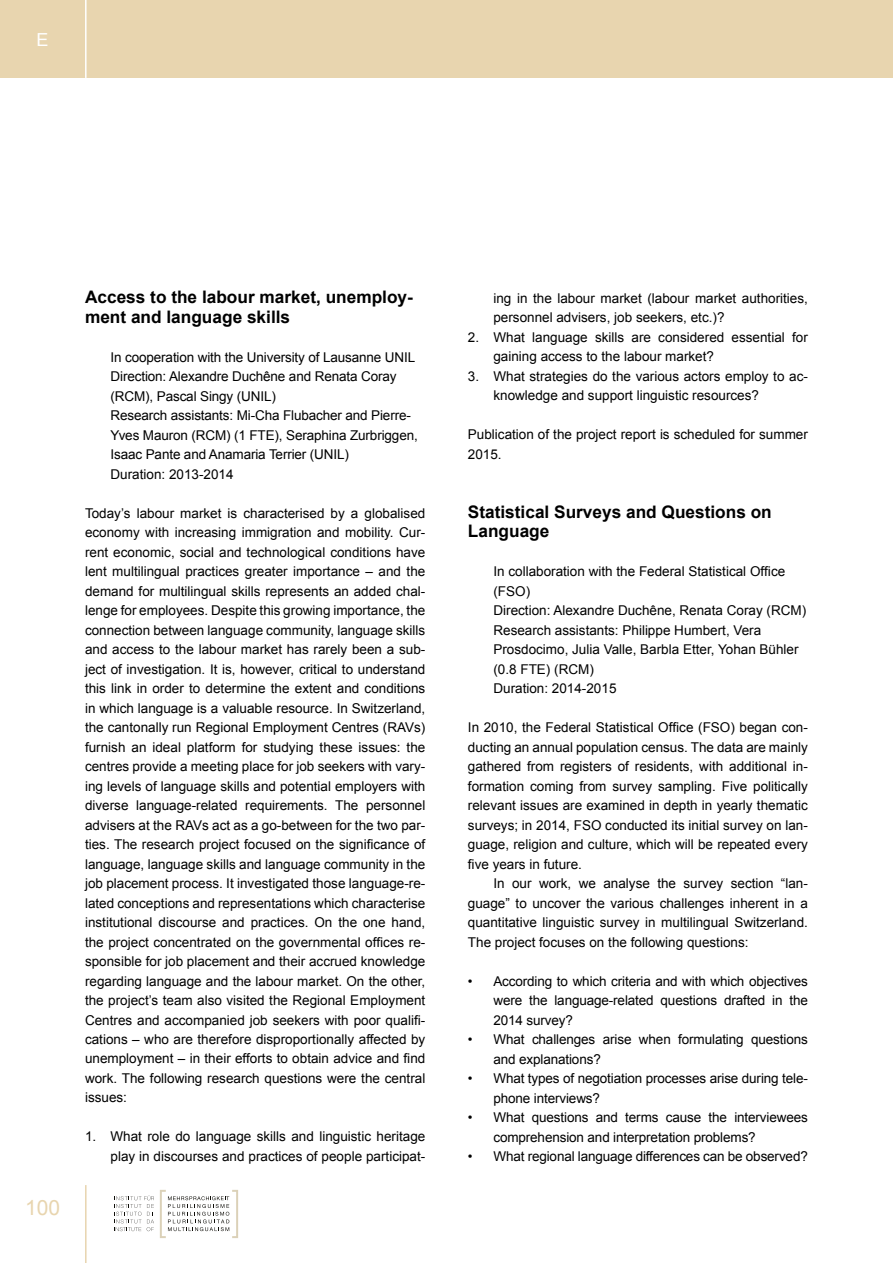
<style>
.page{position:relative;width:893px;height:1263px;background:#fff}
.page>*{position:absolute;margin:0;border:0;box-sizing:border-box;transform-origin:0 0}
.t1{font:21px "Arial";color:#e8d5af}
.t2{font:18px "Arial";color:#fff}
.t3{font:700 17.25px/19.5px "Arial";color:#000}
.t4{font:13.5px/19.5px "Arial";color:#000}
</style>
<div class="page">
<div style="left:0;top:0;width:893px;height:78px;background:#e8d5af"></div>
<hr style="left:85px;top:0;width:2px;height:78px;background:#fff">
<hr style="left:85px;top:1185px;width:2px;height:78px;background:#e8d5af">
<svg style="left:114px;top:1195px;width:40px;height:36px"></svg>
<svg style="left:160px;top:1190px;width:78px;height:48px"></svg>
<h2 class="t2" style="left:37px;top:27px;width:14px">E</h2>
<h1 class="t1" style="left:25px;top:1194px;width:37px">100</h1>
<p class="t3" style="left:85px;top:288px;width:329px">Access to the labour market, unemploy&shy;ment and language skills</p>
<p class="t4" style="left:111px;top:347px;width:309px">In cooperation with the University of Lausanne UNIL Direction: Alexandre Duchêne and Renata Coray (RCM), Pascal Singy (UNIL)<br>Research assistants: Mi-Cha Flubacher and Pierre-Yves Mauron (RCM) (1 FTE), Seraphina Zurbriggen, Isaac Pante and Anamaria Terrier (UNIL)<br>Duration: 2013-2014</p>
<p class="t4" style="left:85px;top:503px;width:342px;text-align:justify">Today’s labour market is characterised by a globalised economy with increasing immigration and mobility. Cur&shy;rent economic, social and technological conditions have lent multilingual practices greater importance – and the demand for multilingual skills represents an added chal&shy;lenge for employees. Despite this growing importance, the connection between language community, language skills and access to the labour market has rarely been a sub&shy;ject of investigation. It is, however, critical to understand this link in order to determine the extent and conditions in which language is a valuable resource. In Switzerland, the cantonally run Regional Employment Centres (RAVs) furnish an ideal platform for studying these issues: the centres provide a meeting place for job seekers with vary&shy;ing levels of language skills and potential employers with diverse language-related requirements. The personnel advisers at the RAVs act as a go-between for the two par&shy;ties. The research project focused on the significance of language, language skills and language community in the job placement process. It investigated those language-re&shy;lated conceptions and representations which characterise institutional discourse and practices. On the one hand, the project concentrated on the governmental offices re&shy;sponsible for job placement and their accrued knowledge regarding language and the labour market. On the other, the project’s team also visited the Regional Employment Centres and accompanied job seekers with poor qualifi&shy;cations – who are therefore disproportionally affected by unemployment – in their efforts to obtain advice and find work. The following research questions were the central issues:</p>
<p class="t4" style="left:85px;top:1127px;width:342px;text-align:right">1. What role do language skills and linguistic heritage play in discourses and practices of people participat-</p>
<p class="t4" style="left:493px;top:288px;width:316px">ing in the labour market (labour market authorities, personnel advisers, job seekers, etc.)?</p>
<p class="t4" style="left:493px;top:327px;width:316px;text-indent:-26px">2. What language skills are considered essential for gaining access to the labour market?</p>
<p class="t4" style="left:493px;top:366px;width:316px;text-indent:-26px">3. What strategies do the various actors employ to ac&shy;knowledge and support linguistic resources?</p>
<p class="t4" style="left:468px;top:425px;width:341px">Publication of the project report is scheduled for summer<br>2015.</p>
<p class="t3" style="left:468px;top:502px;width:305px">Statistical Surveys and Questions on<br>Language</p>
<p class="t4" style="left:493px;top:562px;width:314px">In collaboration with the Federal Statistical Office (FSO)<br>Direction: Alexandre Duchêne, Renata Coray (RCM)<br>Research assistants: Philippe Humbert, Vera Prosdocimo, Julia Valle, Barbla Etter, Yohan Bühler (0.8 FTE) (RCM)<br>Duration: 2014-2015</p>
<p class="t4" style="left:468px;top:718px;width:342px;text-align:justify">In 2010, the Federal Statistical Office (FSO) began con&shy;ducting an annual population census. The data are mainly gathered from registers of residents, with additional in&shy;formation coming from survey sampling. Five politically relevant issues are examined in depth in yearly thematic surveys; in 2014, FSO conducted its initial survey on lan&shy;guage, religion and culture, which will be repeated every five years in future.</p>
<p class="t4" style="left:468px;top:874px;width:341px;text-align:justify;text-indent:26px">In our work, we analyse the survey section “lan&shy;guage” to uncover the various challenges inherent in a quantitative linguistic survey in multilingual Switzerland.<br>The project focuses on the following questions:</p>
<p class="t4" style="left:493px;top:971px;width:316px;text-align:justify;text-indent:-26px">• According to which criteria and with which objectives were the language-related questions drafted in the 2014 survey?</p>
<p class="t4" style="left:493px;top:1030px;width:316px;text-indent:-26px">• What challenges arise when formulating questions and explanations?</p>
<p class="t4" style="left:493px;top:1069px;width:316px;text-indent:-26px">• What types of negotiation processes arise during tele&shy;phone interviews?</p>
<p class="t4" style="left:493px;top:1108px;width:316px;text-indent:-26px">• What questions and terms cause the interviewees comprehension and interpretation problems?</p>
<p class="t4" style="left:468px;top:1147px;width:341px">• What regional language differences can be observed?</p>
</div>
